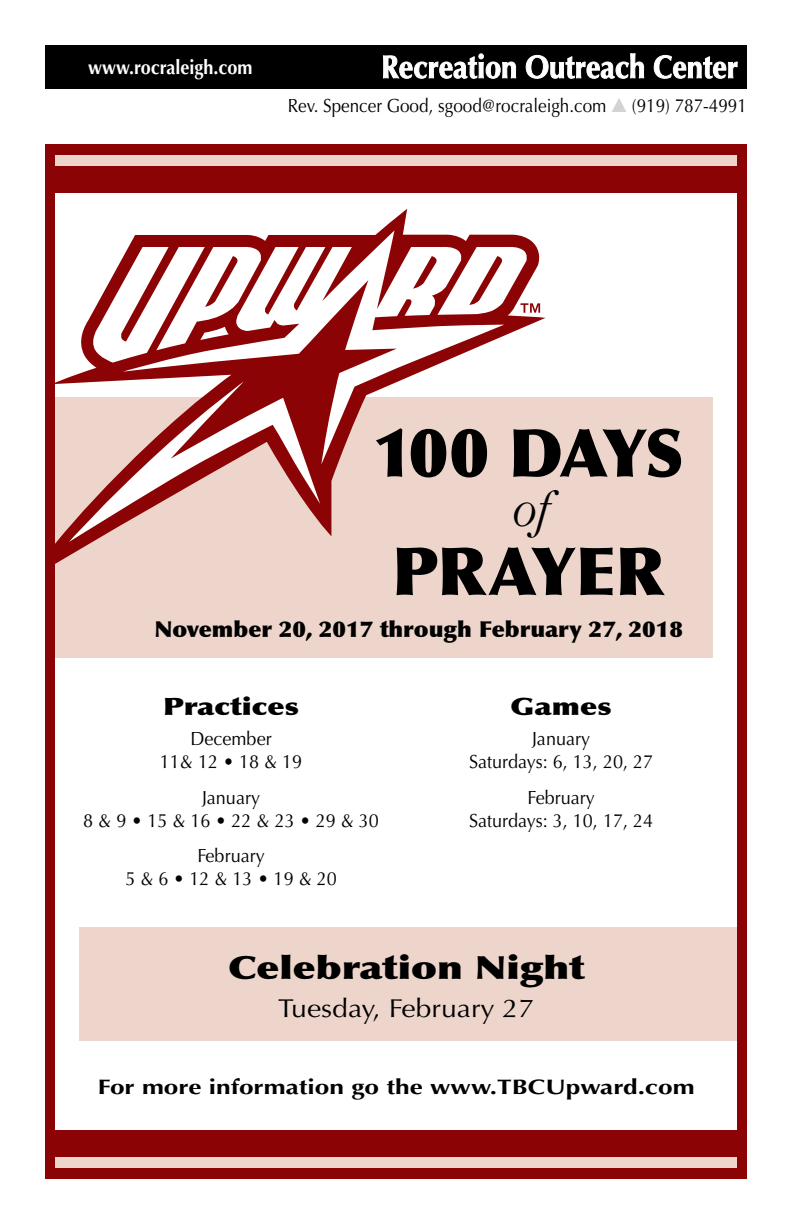
<style>
.page{position:relative;width:792px;height:1224px;background:#fff}
.page>*{position:absolute;margin:0;border:0;box-sizing:border-box;transform-origin:0 0}
.t1{font:900 66.6px "Optima";letter-spacing:-.035em;color:#000}
.t2{font:italic 300 51.8px "Garamond";color:#000;scale:.92 1}
.t3{font:900 32px "Optima";color:#000;scale:1.25 1}
.t4{font:25.8px "Optima";color:#000;scale:1.1 1}
.t5{font:900 24px "Optima";color:#000;scale:1.25 1}
.t6{font:900 22px "Optima";color:#000;scale:1.04 1}
.t7{font:700 21px "Optima";color:#000;scale:1.25 1}
.t8{font:700 20px "Optima";color:#fff;scale:.9 1}
.t9{font:19px/22.8px "Optima";color:#000;text-align:center;scale:.95 1}
.t10{font:19px "Optima";color:#000;scale:.9 1}
.s1{color:#d1d3d4}
.s2{font-size:67.8px}
</style>
<div class="page">
<div style="left:45px;top:45px;width:702px;height:43px;background:#000"></div>
<svg style="left:383px;top:53px;width:133px;height:26px"></svg>
<svg style="left:526px;top:53px;width:118px;height:26px"></svg>
<svg style="left:654px;top:55px;width:84px;height:24px"></svg>
<div style="left:53px;top:397px;width:660px;height:261px;background:#eed5cb"></div>
<div style="left:79px;top:927px;width:664px;height:114px;background:#eed5cb"></div>
<svg style="left:56px;top:209px;width:490px;height:355px;fill:#eed5cb"></svg>
<svg style="left:529px;top:303px;width:11px;height:10px"></svg>
<svg style="left:69px;top:230px;width:460px;height:312px"></svg>
<div style="left:45px;top:1130px;width:702px;height:49px;background:#8b0304"></div>
<div style="left:45px;top:144px;width:702px;height:49px;background:#8b0304"></div>
<div style="left:55px;top:156px;width:682px;height:10px;background:#eed5cb"></div>
<div style="left:55px;top:1157px;width:682px;height:10px;background:#eed5cb"></div>
<div style="left:45px;top:144px;width:702px;height:1035px;border:10px solid #8b0304"></div>
<p class="t8" style="left:88px;top:55px;width:184px">www.rocraleigh.com</p>
<p class="t10" style="left:288px;top:95px;width:512px">Rev. Spencer Good, sgood@rocraleigh.com <span class="s1">▲</span> (919) 787-4991</p>
<h1 class="t1" style="left:373px;top:413px;width:313px"><span class="s2">100</span> DAYS</h1>
<h2 class="t2" style="left:509px;top:482px;width:43px">of</h2>
<h1 class="t1" style="left:392px;top:531px;width:274px">PRAYER</h1>
<p class="t6" style="left:154px;top:616px;width:510px">November 20, 2017 through February 27, 2018</p>
<p class="t5" style="left:163px;top:692px;width:110px">Practices</p>
<p class="t9" style="left:160px;top:728px;width:151px">December<br>11&amp; 12 • 18 &amp; 19</p>
<p class="t9" style="left:83px;top:786px;width:313px">January<br>8 &amp; 9 • 15 &amp; 16 • 22 &amp; 23 • 29 &amp; 30</p>
<p class="t9" style="left:125px;top:845px;width:224px">February<br>5 &amp; 6 • 12 &amp; 13 • 19 &amp; 20</p>
<p class="t5" style="left:511px;top:692px;width:82px">Games</p>
<p class="t9" style="left:469px;top:728px;width:195px">January<br>Saturdays: 6, 13, 20, 27</p>
<p class="t9" style="left:469px;top:786px;width:195px">February<br>Saturdays: 3, 10, 17, 24</p>
<h3 class="t3" style="left:228px;top:948px;width:287px">Celebration Night</h3>
<h3 class="t4" style="left:278px;top:993px;width:234px">Tuesday, February 27</h3>
<p class="t7" style="left:98px;top:1075px;width:479px">For more information go the www.TBCUpward.com</p>
</div>
